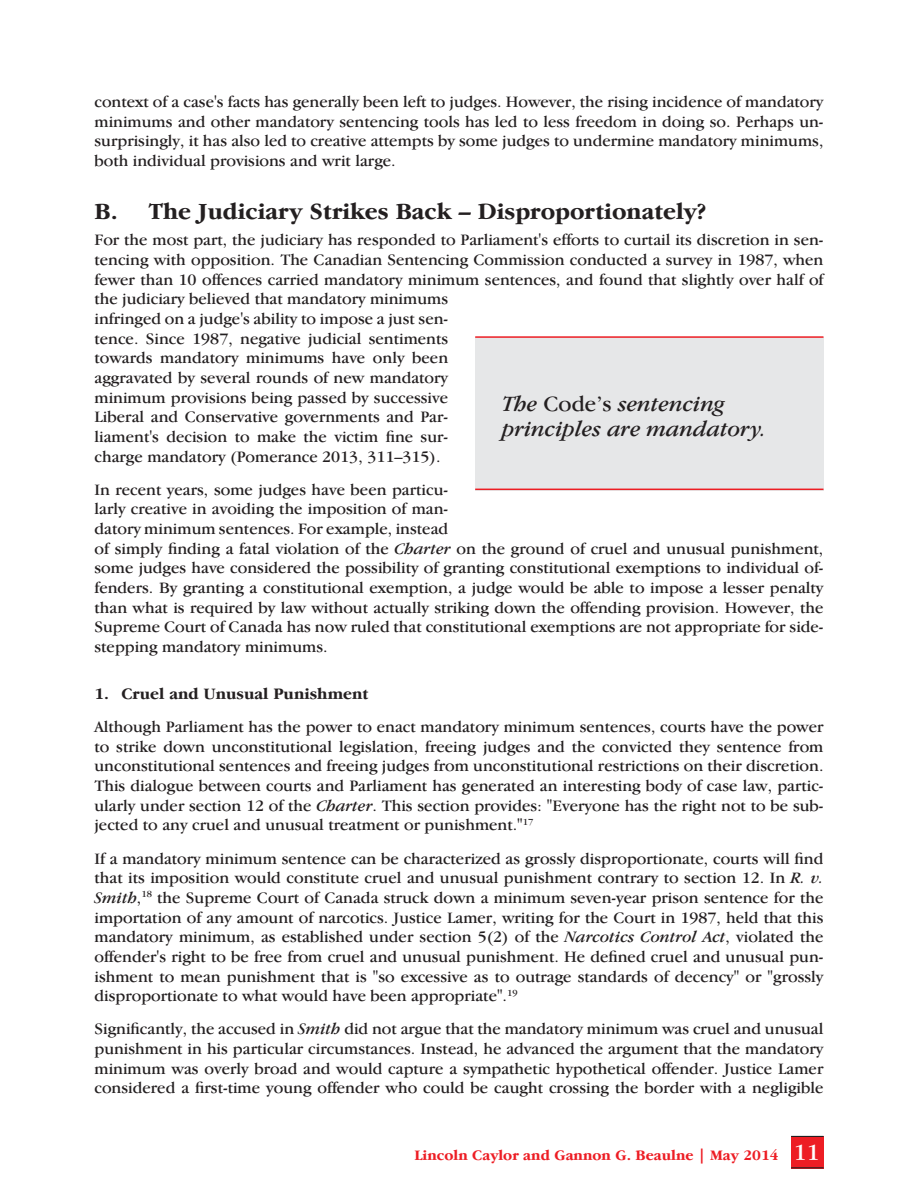
<style>
.page{position:relative;width:918px;height:1188px;background:#fff}
.page>*{position:absolute;margin:0;border:0;box-sizing:border-box;transform-origin:0 0}
.subheading_Garamond{font:700 24px "Garamond IT Cby BT";color:#231f20}
.Quote_Right_Page{font:italic 22.5px/25.5px "Garamond IT Cby BT";color:#231f20}
.Body_garamond_11_13{font:16.5px/19.6px "Garamond IT Cby BT";color:#231f20;text-align:justify}
.Body_garamond_11_13-2{font:700 16.5px "Garamond IT Cby BT";color:#231f20}
.t1{font:700 15px "Garamond IT Cby BT";color:#ed1d24}
.s1{font-style:italic}
.s2{font-style:normal}
.s3{font-weight:400;font-size:24px;color:#fff}
</style>
<div class="page">
<div style="left:791px;top:1136px;width:33px;height:32px;background:#ed1d24"></div>
<hr style="left:791px;top:1136px;width:33px;height:1px;background:#231f20">
<hr style="left:791px;top:1167px;width:33px;height:1px;background:#231f20">
<div style="left:475px;top:338px;width:349px;height:153px;background:#e6e7e8"></div>
<hr style="left:475px;top:336px;width:348px;height:2px;background:#ed1d24">
<hr style="left:475px;top:489px;width:348px;height:1px;background:#ed1d24">
<p class="Body_garamond_11_13" style="left:94px;top:92px;width:731px">context of a case's facts has generally been left to judges. However, the rising incidence of mandatory minimums and other mandatory sentencing tools has led to less freedom in doing so. Perhaps un&shy;surprisingly, it has also led to creative attempts by some judges to undermine mandatory minimums, both individual provisions and writ large.</p>
<p class="subheading_Garamond" style="left:94px;top:198px;width:613px">B. The Judiciary Strikes Back – Disproportionately?</p>
<p class="Body_garamond_11_13" style="left:94px;top:230px;width:731px;text-align:left">For the most part, the judiciary has responded to Parliament's efforts to curtail its discretion in sen&shy;tencing with opposition. The Canadian Sentencing Commission conducted a survey in 1987, when fewer than 10 offences carried mandatory minimum sentences, and found that slightly over half of the judiciary believed that mandatory minimums<br>infringed on a judge's ability to impose a just sen-<br>tence. Since 1987, negative judicial sentiments<br>towards mandatory minimums have only been<br>aggravated by several rounds of new mandatory<br>minimum provisions being passed by successive<br>Liberal and Conservative governments and Par-<br>liament's decision to make the victim fine sur-<br>charge mandatory (Pomerance 2013, 311–315).</p>
<p class="Body_garamond_11_13" style="left:94px;top:479px;width:731px;text-align:left">In recent years, some judges have been particu-<br>larly creative in avoiding the imposition of man-<br>datory minimum sentences. For example, instead<br>of simply finding a fatal violation of the <span class="s1">Charter</span> on the ground of cruel and unusual punishment, some judges have considered the possibility of granting constitutional exemptions to individual of&shy;fenders. By granting a constitutional exemption, a judge would be able to impose a lesser penalty than what is required by law without actually striking down the offending provision. However, the Supreme Court of Canada has now ruled that constitutional exemptions are not appropriate for side&shy;stepping mandatory minimums.</p>
<p class="Body_garamond_11_13-2" style="left:94px;top:684px;width:276px">1. Cruel and Unusual Punishment</p>
<p class="Body_garamond_11_13" style="left:94px;top:717px;width:731px">Although Parliament has the power to enact mandatory minimum sentences, courts have the power to strike down unconstitutional legislation, freeing judges and the convicted they sentence from unconstitutional sentences and freeing judges from unconstitutional restrictions on their discretion.<br>This dialogue between courts and Parliament has generated an interesting body of case law, partic&shy;ularly under section 12 of the <span class="s1">Charter</span>. This section provides: "Everyone has the right not to be sub&shy;jected to any cruel and unusual treatment or punishment."<sup>17</sup></p>
<p class="Body_garamond_11_13" style="left:94px;top:848px;width:731px">If a mandatory minimum sentence can be characterized as grossly disproportionate, courts will find that its imposition would constitute cruel and unusual punishment contrary to section 12. In <span class="s1">R. v.<br>Smith</span>,<sup>18</sup> the Supreme Court of Canada struck down a minimum seven-year prison sentence for the importation of any amount of narcotics. Justice Lamer, writing for the Court in 1987, held that this mandatory minimum, as established under section 5(2) of the <span class="s1">Narcotics Control Act</span>, violated the offender's right to be free from cruel and unusual punishment. He defined cruel and unusual pun&shy;ishment to mean punishment that is "so excessive as to outrage standards of decency" or "grossly disproportionate to what would have been appropriate".<sup>19</sup></p>
<p class="Body_garamond_11_13" style="left:94px;top:1019px;width:731px">Significantly, the accused in <span class="s1">Smith</span> did not argue that the mandatory minimum was cruel and unusual punishment in his particular circumstances. Instead, he advanced the argument that the mandatory minimum was overly broad and would capture a sympathetic hypothetical offender. Justice Lamer considered a first-time young offender who could be caught crossing the border with a negligible</p>
<p class="Quote_Right_Page" style="left:502px;top:390px;width:266px">The <span class="s2">Code’s</span> sentencing principles are mandatory.</p>
<p class="t1" style="left:414px;top:1147px;width:407px">Lincoln Caylor and Gannon G. Beaulne | May 2014 <span class="s3">11</span></p>
</div>
